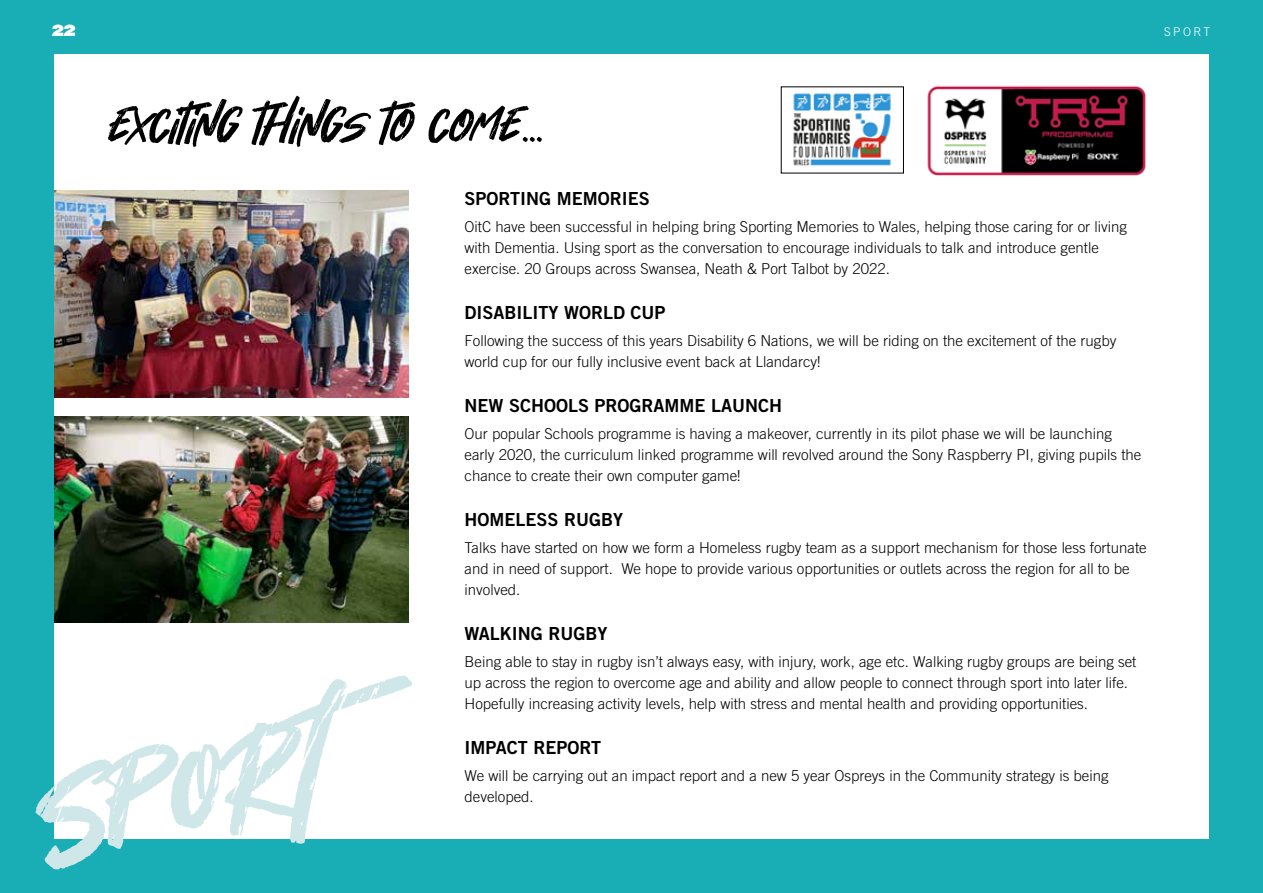
<style>
.page{position:relative;width:1263px;height:893px;background:#19adb6}
.page>*{position:absolute;margin:0;border:0;box-sizing:border-box;transform-origin:0 0}
.t1{font:162.75px "Hey November";color:#d0e7ea}
.t2{font:54.45px "Hey November";color:#000}
.t3{font:18px "Trade Gothic Bold Two";color:#000}
.t4{font:300 15px/21px "Trade Gothic";color:#000}
.t5{font:13.95px "Champion HTF Heavyweight";color:#fff}
.t6{font:300 12px "Trade Gothic";letter-spacing:.2em;color:#fff}
</style>
<div class="page">
<div style="left:54px;top:54px;width:1155px;height:785px;background:#fff"></div>
<img style="left:927px;top:85px;width:219px;height:91px">
<img style="left:54px;top:191px;width:354px;height:206px">
<img style="left:54px;top:416px;width:354px;height:207px">
<img style="left:793px;top:93px;width:98px;height:73px">
<p class="t5" style="left:52px;top:21px;width:25px">22</p>
<p class="t6" style="left:1164px;top:24px;width:47px">SPORT</p>
<h2 class="t2" style="left:109px;top:95px;width:436px">exciting things to come...</h2>
<h1 class="t1" style="left:25px;top:725px;width:291px;rotate:-10deg">SPORT</h1>
<p class="t3" style="left:465px;top:188px;width:187px">SPORTING MEMORIES</p>
<p class="t4" style="left:465px;top:216px;width:664px">OitC have been successful in helping bring Sporting Memories to Wales, helping those caring for or living with Dementia. Using sport as the conversation to encourage individuals to talk and introduce gentle exercise. 20 Groups across Swansea, Neath &amp; Port Talbot by 2022.</p>
<p class="t3" style="left:465px;top:302px;width:203px">DISABILITY WORLD CUP</p>
<p class="t4" style="left:465px;top:330px;width:653px">Following the success of this years Disability 6 Nations, we will be riding on the excitement of the rugby world cup for our fully inclusive event back at Llandarcy!</p>
<p class="t3" style="left:465px;top:395px;width:319px">NEW SCHOOLS PROGRAMME LAUNCH</p>
<p class="t4" style="left:465px;top:423px;width:678px">Our popular Schools programme is having a makeover, currently in its pilot phase we will be launching early 2020, the curriculum linked programme will revolved around the Sony Raspberry PI, giving pupils the chance to create their own computer game!</p>
<p class="t3" style="left:465px;top:509px;width:160px">HOMELESS RUGBY</p>
<p class="t4" style="left:465px;top:537px;width:684px">Talks have started on how we form a Homeless rugby team as a support mechanism for those less fortunate and in need of support. We hope to provide various opportunities or outlets across the region for all to be involved.</p>
<p class="t3" style="left:465px;top:623px;width:144px">WALKING RUGBY</p>
<p class="t4" style="left:465px;top:651px;width:673px">Being able to stay in rugby isn’t always easy, with injury, work, age etc. Walking rugby groups are being set up across the region to overcome age and ability and allow people to connect through sport into later life.<br>Hopefully increasing activity levels, help with stress and mental health and providing opportunities.</p>
<p class="t3" style="left:465px;top:737px;width:138px">IMPACT REPORT</p>
<p class="t4" style="left:465px;top:765px;width:645px">We will be carrying out an impact report and a new 5 year Ospreys in the Community strategy is being developed.</p>
</div>
